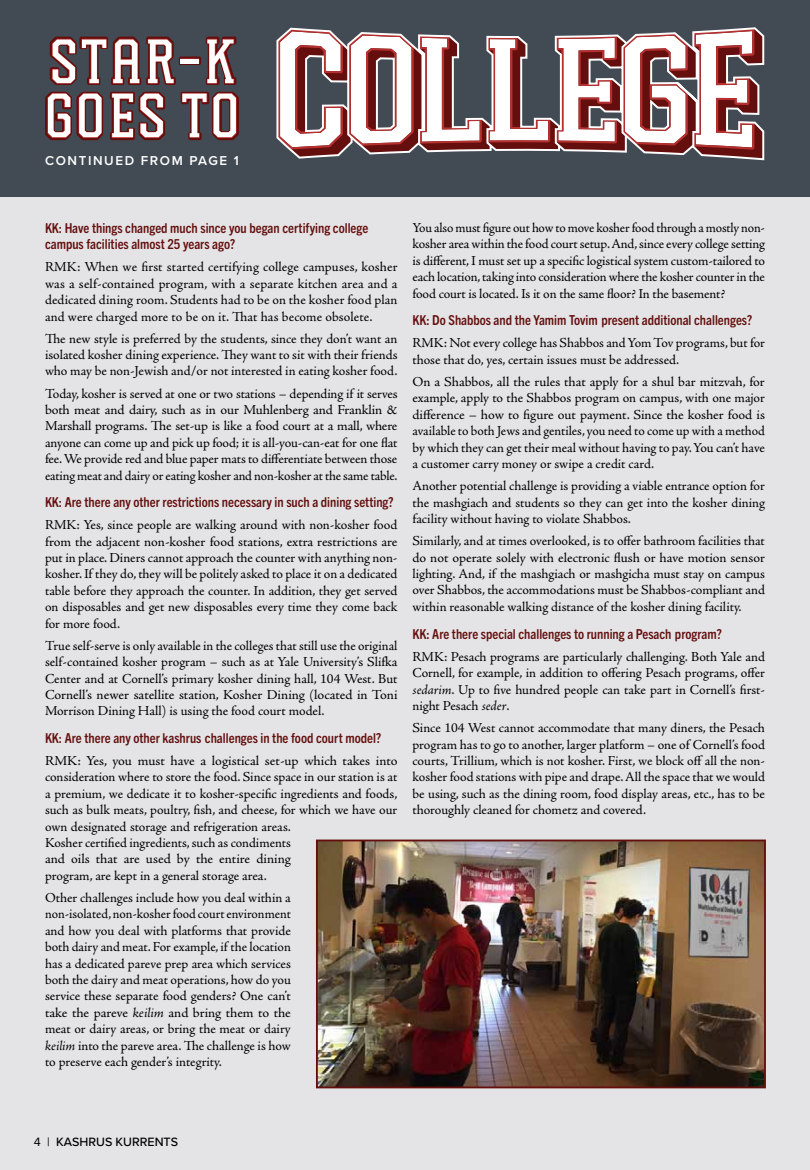
<style>
.page{position:relative;width:810px;height:1170px;background:#fff}
.page>*{position:absolute;margin:0;border:0;box-sizing:border-box;transform-origin:0 0}
.t1{font:13.75px/16.4px "Adobe Jenson Pro";letter-spacing:-.005em;color:#000;text-align:justify}
.t2{font:700 condensed 13.75px/16.4px "Trade Gothic Next SR Pro";color:#640f0e}
.t3{font:600 13.38px "Proxima Nova";letter-spacing:.12em;color:#fff}
.t4{font:500 12.5px "Proxima Nova";color:#000}
.s1{font-style:italic}
.s2{font-weight:400}
</style>
<div class="page">
<div style="left:0;top:197px;width:810px;height:973px;background:#e4e4e6"></div>
<div style="left:0;top:0;width:810px;height:197px;background:#424b54"></div>
<svg style="left:276px;top:27px;width:489px;height:134px"></svg>
<svg style="left:45px;top:36px;width:194px;height:105px"></svg>
<img style="left:319px;top:843px;width:444px;height:242px">
<div style="left:316px;top:840px;width:450px;height:248px;border:2px solid #640f0e"></div>
<p class="t3" style="left:45px;top:150px;width:195px">CONTINUED FROM PAGE 1</p>
<p class="t2" style="left:45px;top:219px;width:325px">KK: Have things changed much since you began certifying college campus facilities almost 25 years ago?</p>
<p class="t1" style="left:45px;top:259px;width:354px">RMK: When we first started certifying college campuses, kosher was a self-contained program, with a separate kitchen area and a dedicated dining room. Students had to be on the kosher food plan and were charged more to be on it. That has become obsolete.</p>
<p class="t1" style="left:45px;top:330px;width:354px">The new style is preferred by the students, since they don’t want an isolated kosher dining experience. They want to sit with their friends who may be non-Jewish and/or not interested in eating kosher food.</p>
<p class="t1" style="left:45px;top:385px;width:354px">Today, kosher is served at one or two stations – depending if it serves both meat and dairy, such as in our Muhlenberg and Franklin &amp; Marshall programs. The set-up is like a food court at a mall, where anyone can come up and pick up food; it is all-you-can-eat for one flat fee. We provide red and blue paper mats to differentiate between those eating meat and dairy or eating kosher and non-kosher at the same table.</p>
<p class="t2" style="left:45px;top:493px;width:350px">KK: Are there any other restrictions necessary in such a dining setting?</p>
<p class="t1" style="left:45px;top:517px;width:354px">RMK: Yes, since people are walking around with non-kosher food from the adjacent non-kosher food stations, extra restrictions are put in place. Diners cannot approach the counter with anything non&shy;kosher. If they do, they will be politely asked to place it on a dedicated table before they approach the counter. In addition, they get served on disposables and get new disposables every time they come back for more food.</p>
<p class="t1" style="left:45px;top:637px;width:354px">True self-serve is only available in the colleges that still use the original self-contained kosher program – such as at Yale University’s Slifka Center and at Cornell’s primary kosher dining hall, 104 West. But Cornell’s newer satellite station, Kosher Dining (located in Toni Morrison Dining Hall) is using the food court model.</p>
<p class="t2" style="left:45px;top:729px;width:338px">KK: Are there any other kashrus challenges in the food court model?</p>
<p class="t1" style="left:45px;top:753px;width:354px;text-align:left">RMK: Yes, you must have a logistical set-up which takes into consideration where to store the food. Since space in our station is at a premium, we dedicate it to kosher-specific ingredients and foods, such as bulk meats, poultry, fish, and cheese, for which we have our own designated storage and refrigeration areas.<br>Kosher certified ingredients, such as condiments<br>and oils that are used by the entire dining<br>program, are kept in a general storage area.</p>
<p class="t1" style="left:45px;top:890px;width:247px">Other challenges include how you deal within a non-isolated, non-kosher food court environment and how you deal with platforms that provide both dairy and meat. For example, if the location has a dedicated pareve prep area which services both the dairy and meat operations, how do you service these separate food genders? One can’t take the pareve <span class="s1">keilim</span> and bring them to the meat or dairy areas, or bring the meat or dairy <span class="s1">keilim</span> into the pareve area. The challenge is how to preserve each gender’s integrity.</p>
<p class="t1" style="left:412px;top:219px;width:354px">You also must figure out how to move kosher food through a mostly non&shy;kosher area within the food court setup. And, since every college setting is different, I must set up a specific logistical system custom-tailored to each location, taking into consideration where the kosher counter in the food court is located. Is it on the same floor? In the basement?</p>
<p class="t2" style="left:412px;top:311px;width:341px">KK: Do Shabbos and the Yamim Tovim present additional challenges?</p>
<p class="t1" style="left:412px;top:335px;width:354px">RMK: Not every college has Shabbos and Yom Tov programs, but for those that do, yes, certain issues must be addressed.</p>
<p class="t1" style="left:412px;top:374px;width:354px">On a Shabbos, all the rules that apply for a shul bar mitzvah, for example, apply to the Shabbos program on campus, with one major difference – how to figure out payment. Since the kosher food is available to both Jews and gentiles, you need to come up with a method by which they can get their meal without having to pay. You can’t have a customer carry money or swipe a credit card.</p>
<p class="t1" style="left:412px;top:478px;width:354px">Another potential challenge is providing a viable entrance option for the mashgiach and students so they can get into the kosher dining facility without having to violate Shabbos.</p>
<p class="t1" style="left:412px;top:533px;width:354px">Similarly, and at times overlooked, is to offer bathroom facilities that do not operate solely with electronic flush or have motion sensor lighting. And, if the mashgiach or mashgicha must stay on campus over Shabbos, the accommodations must be Shabbos-compliant and within reasonable walking distance of the kosher dining facility.</p>
<p class="t2" style="left:412px;top:625px;width:311px">KK: Are there special challenges to running a Pesach program?</p>
<p class="t1" style="left:412px;top:648px;width:354px">RMK: Pesach programs are particularly challenging. Both Yale and Cornell, for example, in addition to offering Pesach programs, offer <span class="s1">sedarim</span>. Up to five hundred people can take part in Cornell’s first&shy;night Pesach <span class="s1">seder</span>.</p>
<p class="t1" style="left:412px;top:720px;width:354px">Since 104 West cannot accommodate that many diners, the Pesach program has to go to another, larger platform – one of Cornell’s food courts, Trillium, which is not kosher. First, we block off all the non&shy;kosher food stations with pipe and drape. All the space that we would be using, such as the dining room, food display areas, etc., has to be thoroughly cleaned for chometz and covered.</p>
<p class="t4" style="left:34px;top:1133px;width:146px"><span class="s2">4 |</span> KASHRUS KURRENTS</p>
</div>
